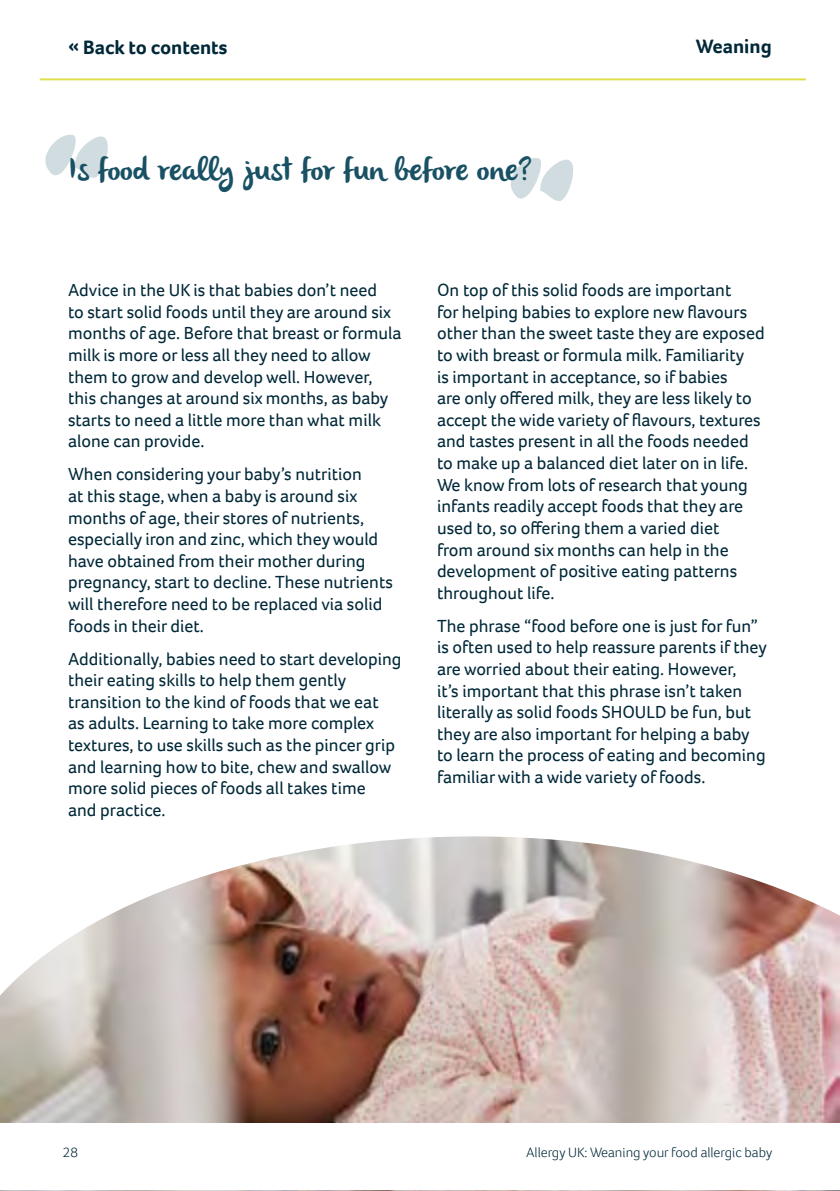
<style>
.page{position:relative;width:840px;height:1191px;background:#fff}
.page>*{position:absolute;margin:0;border:0;box-sizing:border-box;transform-origin:0 0}
.t1{font:32px "Olivier 2016";color:#195164}
.t2{font:700 20px "Foco";color:#002838}
.t3{font:18px/21.6px "Foco";color:#002838}
.t4{font:300 14px "Foco";color:#002838}
</style>
<div class="page">
<hr style="left:40px;top:78px;width:765px;height:2px;background:#dddf4b">
<svg style="left:45px;top:134px;width:63px;height:44px"></svg>
<svg style="left:511px;top:158px;width:62px;height:43px"></svg>
<img style="left:0;top:836px;width:839px;height:355px">
<div style="left:0;top:1123px;width:839px;height:67px;background:#fff"></div>
<p class="t2" style="left:69px;top:34px;width:160px">« Back to contents</p>
<p class="t2" style="left:695px;top:33px;width:77px">Weaning</p>
<h1 class="t1" style="left:68px;top:151px;width:464px">Is food really just for fun before one?</h1>
<p class="t3" style="left:68px;top:279px;width:335px">Advice in the UK is that babies don’t need<br>to start solid foods until they are around six months of age. Before that breast or formula milk is more or less all they need to allow them to grow and develop well. However, this changes at around six months, as baby starts to need a little more than what milk alone can provide.</p>
<p class="t3" style="left:68px;top:463px;width:326px">When considering your baby’s nutrition<br>at this stage, when a baby is around six months of age, their stores of nutrients, especially iron and zinc, which they would have obtained from their mother during pregnancy, start to decline. These nutrients will therefore need to be replaced via solid foods in their diet.</p>
<p class="t3" style="left:68px;top:647px;width:335px">Additionally, babies need to start developing their eating skills to help them gently transition to the kind of foods that we eat<br>as adults. Learning to take more complex textures, to use skills such as the pincer grip and learning how to bite, chew and swallow more solid pieces of foods all takes time<br>and practice.</p>
<p class="t3" style="left:437px;top:279px;width:329px">On top of this solid foods are important<br>for helping babies to explore new flavours other than the sweet taste they are exposed to with breast or formula milk. Familiarity<br>is important in acceptance, so if babies<br>are only offered milk, they are less likely to accept the wide variety of flavours, textures and tastes present in all the foods needed to make up a balanced diet later on in life.<br>We know from lots of research that young infants readily accept foods that they are used to, so offering them a varied diet<br>from around six months can help in the development of positive eating patterns throughout life.</p>
<p class="t3" style="left:437px;top:614px;width:331px">The phrase “food before one is just for fun” is often used to help reassure parents if they are worried about their eating. However,<br>it’s important that this phrase isn’t taken literally as solid foods SHOULD be fun, but they are also important for helping a baby to learn the process of eating and becoming familiar with a wide variety of foods.</p>
<p class="t4" style="left:63px;top:1143px;width:17px">28</p>
<p class="t4" style="left:526px;top:1143px;width:247px">Allergy UK: Weaning your food allergic baby</p>
<p class="t4" style="left:499px;top:1143px;width:274px">Allergy UK: Weaning your f od allergic baby v1.5</p>
</div>
